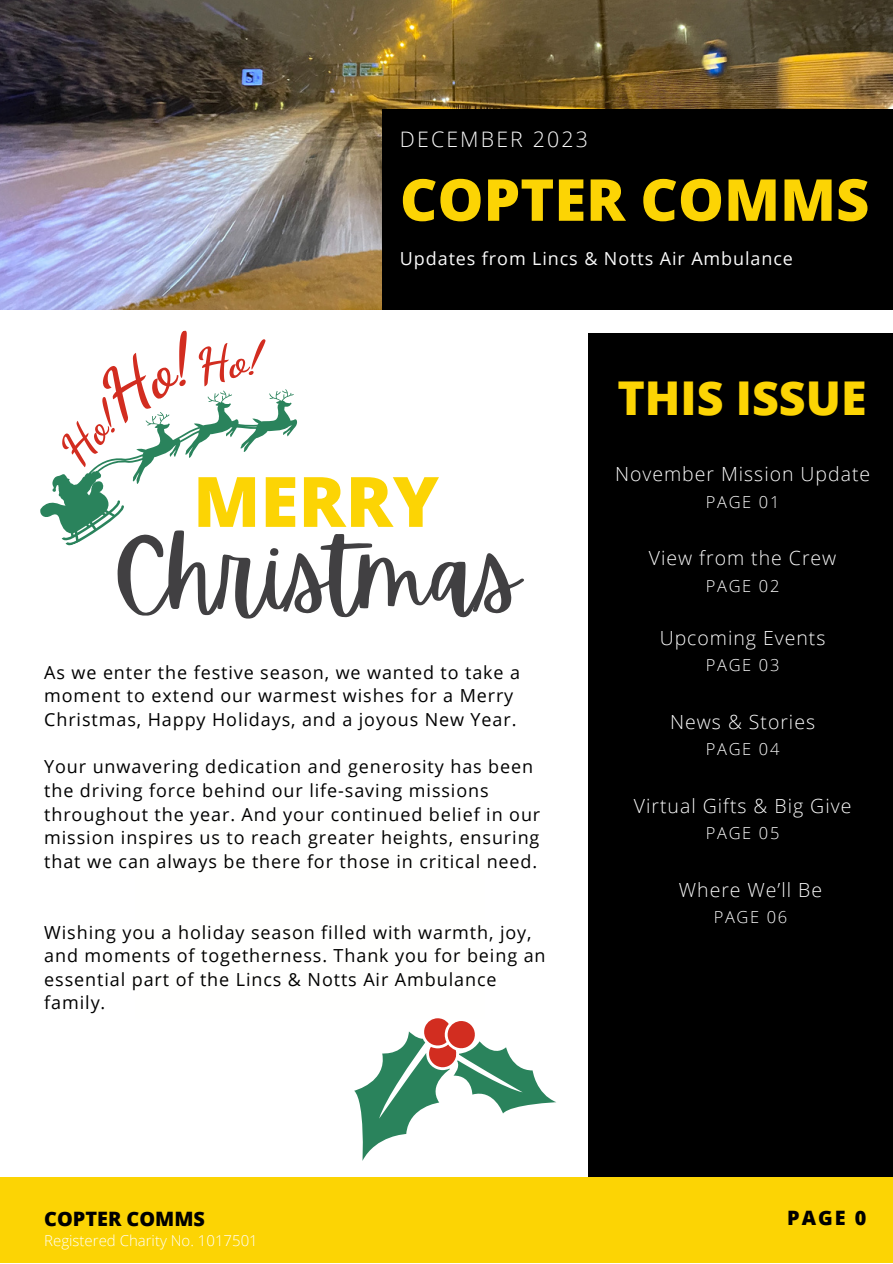
<style>
.page{position:relative;width:893px;height:1264px;background:#fff}
.page>*{position:absolute;margin:0;border:0;box-sizing:border-box;transform-origin:0 0}
.t1{font:96.15px "Apricots";color:#414042}
.t2{font:800 69.6px "Open Sans";color:#fcd404}
.t3{font:800 57.9px "Open Sans";color:#fcd404}
.t4{font:800 46.65px "Open Sans";color:#fcd404}
.t5{font:300 21.3px "Open Sans";letter-spacing:.1em;color:#fafafa}
.t6{font:800 19.8px "Open Sans";color:#000}
.t7{font:300 19.5px "Open Sans";letter-spacing:.05em;color:#fafafa}
.t8{font:18px/23.5px "Open Sans";letter-spacing:.05em;color:#000}
.t9{font:18px "Open Sans";letter-spacing:.05em;color:#fafafa}
.t10{font:300 16.5px "Open Sans";letter-spacing:.1em;color:#fafafa}
.t11{font:300 15px "Open Sans";color:#fff}
</style>
<div class="page">
<div style="left:588px;top:333px;width:304px;height:916px;background:#000"></div>
<img style="left:0;top:0;width:892px;height:309px">
<div style="left:382px;top:110px;width:510px;height:200px;background:#000"></div>
<div style="left:0;top:1176px;width:892px;height:86px;background:#fcd404"></div>
<svg style="left:132px;top:330px;width:134px;height:35px"></svg>
<svg style="left:40px;top:365px;width:258px;height:181px"></svg>
<svg style="left:354px;top:1018px;width:202px;height:142px"></svg>
<p class="t5" style="left:400px;top:124px;width:189px">DECEMBER 2023</p>
<p class="t3" style="left:400px;top:159px;width:471px">COPTER COMMS</p>
<p class="t9" style="left:400px;top:246px;width:394px">Updates from Lincs &amp; Notts Air Ambulance</p>
<p class="t2" style="left:193px;top:452px;width:247px">MERRY</p>
<p class="t1" style="left:113px;top:519px;width:408px">Christmas</p>
<p class="t8" style="left:44px;top:660px;width:477px">As we enter the festive season, we wanted to take a moment to extend our warmest wishes for a Merry<br>Christmas, Happy Holidays, and a joyous New Year.</p>
<p class="t8" style="left:44px;top:754px;width:497px">Your unwavering dedication and generosity has been the driving force behind our life-saving missions throughout the year. And your continued belief in our mission inspires us to reach greater heights, ensuring that we can always be there for those in critical need.</p>
<p class="t8" style="left:44px;top:919px;width:503px">Wishing you a holiday season filled with warmth, joy, and moments of togetherness. Thank you for being an essential part of the Lincs &amp; Notts Air Ambulance family.</p>
<p class="t4" style="left:617px;top:365px;width:251px">THIS ISSUE</p>
<p class="t7" style="left:615px;top:460px;width:257px">November Mission Update</p>
<p class="t10" style="left:705px;top:490px;width:75px">PAGE 01</p>
<p class="t7" style="left:649px;top:544px;width:189px">View from the Crew</p>
<p class="t10" style="left:705px;top:574px;width:75px">PAGE 02</p>
<p class="t7" style="left:659px;top:623px;width:167px">Upcoming Events</p>
<p class="t10" style="left:705px;top:653px;width:75px">PAGE 03</p>
<p class="t7" style="left:670px;top:708px;width:146px">News &amp; Stories</p>
<p class="t10" style="left:705px;top:737px;width:75px">PAGE 04</p>
<p class="t7" style="left:634px;top:792px;width:219px">Virtual Gifts &amp; Big Give</p>
<p class="t10" style="left:705px;top:821px;width:75px">PAGE 05</p>
<p class="t7" style="left:678px;top:875px;width:145px">Where We’ll Be</p>
<p class="t10" style="left:713px;top:905px;width:75px">PAGE 06</p>
<p class="t6" style="left:44px;top:1205px;width:162px">COPTER COMMS</p>
<p class="t6" style="left:787px;top:1204px;width:81px">PAGE 0</p>
<p class="t11" style="left:44px;top:1230px;width:215px">Registered Charity No. 1017501</p>
</div>
